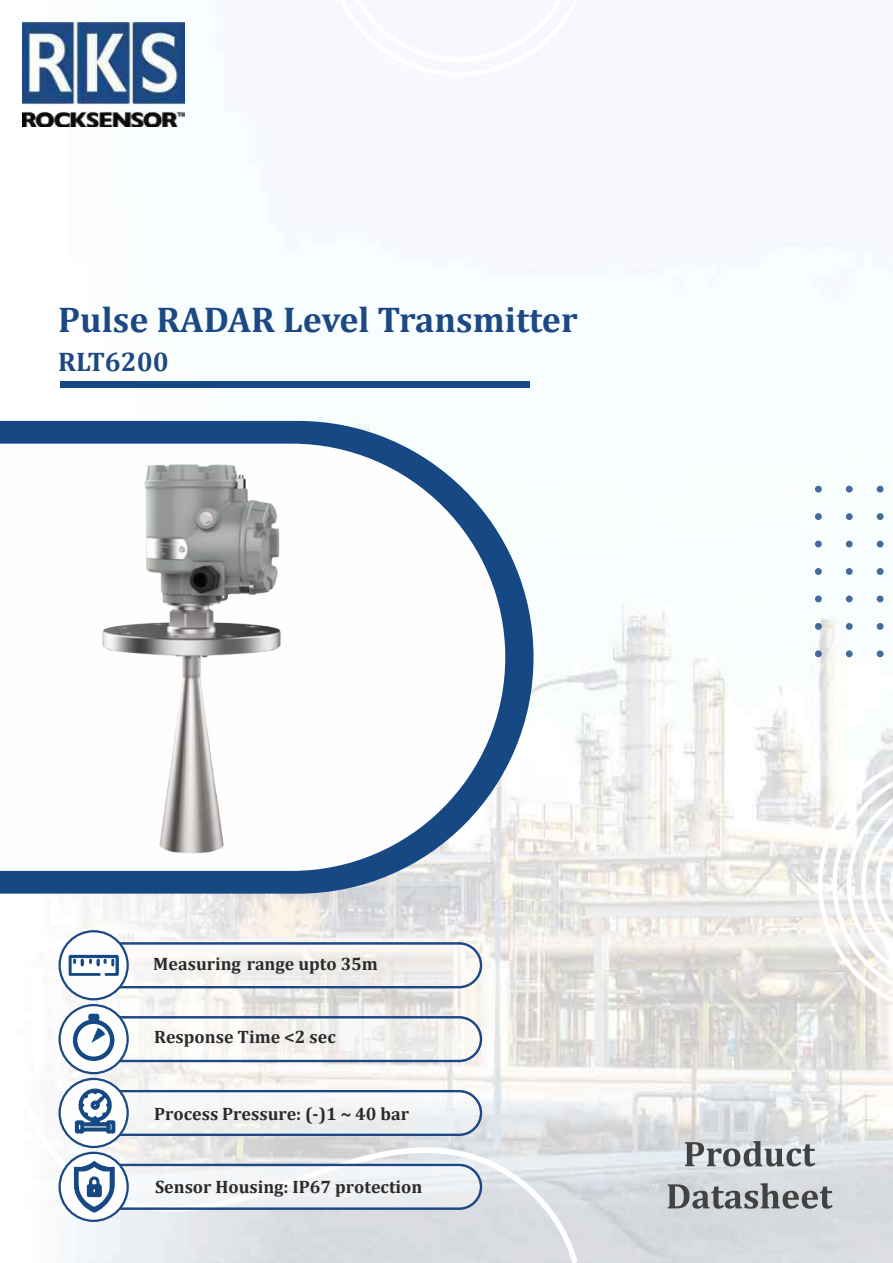
<style>
.page{position:relative;width:893px;height:1263px;background:#fff}
.page>*{position:absolute;margin:0;border:0;box-sizing:border-box;transform-origin:0 0}
.t1{font:700 36px "Cambria";color:#1c4884}
.t2{font:700 27px "Cambria";color:#1c4884}
.t3{font:700 18px "Cambria";color:#2b2a29}
</style>
<div class="page">
<img style="left:0;top:22px;width:893px;height:1241px">
<svg style="left:818px;top:765px;width:75px;height:238px"></svg>
<svg style="left:340px;top:22px;width:238px;height:54px"></svg>
<svg style="left:0;top:1052px;width:577px;height:211px"></svg>
<svg style="left:815px;top:486px;width:7px;height:7px"></svg>
<div style="left:846px;top:486px;width:7px;height:7px;background:#436c9c;border-radius:50%"></div>
<div style="left:877px;top:486px;width:7px;height:7px;background:#436c9c;border-radius:50%"></div>
<div style="left:815px;top:513px;width:7px;height:7px;background:#436c9c;border-radius:50%"></div>
<div style="left:846px;top:513px;width:7px;height:7px;background:#436c9c;border-radius:50%"></div>
<svg style="left:877px;top:513px;width:7px;height:7px"></svg>
<div style="left:815px;top:541px;width:7px;height:6px;background:#436c9c;border-radius:50%"></div>
<div style="left:846px;top:541px;width:7px;height:6px;background:#436c9c;border-radius:50%"></div>
<div style="left:877px;top:541px;width:7px;height:6px;background:#436c9c;border-radius:50%"></div>
<div style="left:815px;top:568px;width:7px;height:7px;background:#436c9c;border-radius:50%"></div>
<svg style="left:846px;top:568px;width:7px;height:7px"></svg>
<svg style="left:877px;top:568px;width:7px;height:7px"></svg>
<svg style="left:815px;top:595px;width:7px;height:7px"></svg>
<svg style="left:846px;top:595px;width:7px;height:7px"></svg>
<div style="left:877px;top:595px;width:7px;height:7px;background:#436c9c;border-radius:50%"></div>
<div style="left:815px;top:623px;width:7px;height:7px;background:#426a9b;border-radius:50%"></div>
<div style="left:846px;top:623px;width:7px;height:7px;background:#436c9c;border-radius:50%"></div>
<svg style="left:877px;top:623px;width:7px;height:7px"></svg>
<svg style="left:815px;top:650px;width:7px;height:7px"></svg>
<div style="left:846px;top:650px;width:7px;height:7px;background:#436c9c;border-radius:50%"></div>
<div style="left:877px;top:650px;width:7px;height:7px;background:#436c9c;border-radius:50%"></div>
<svg style="left:0;top:421px;width:533px;height:473px;fill:#164884"></svg>
<svg style="left:0;top:444px;width:505px;height:427px"></svg>
<div style="left:60px;top:382px;width:469px;height:6px;background:#164884"></div>
<img style="left:23px;top:22px;width:162px;height:105px">
<div style="left:88px;top:1017px;width:393px;height:44px;background:linear-gradient(to right,#f8f7f6,#eeedec);border-radius:22px"></div>
<div style="left:87px;top:1016px;width:395px;height:46px;border:2px solid #1c4884;border-radius:22px"></div>
<svg style="left:60px;top:1005px;width:68px;height:68px"></svg>
<div style="left:58px;top:1004px;width:71px;height:70px;border:2px solid #1c4884;border-radius:50%"></div>
<div style="left:88px;top:943px;width:393px;height:44px;background:#f2f1ef;border-radius:22px"></div>
<div style="left:87px;top:942px;width:395px;height:46px;border:2px solid #1c4884;border-radius:22px"></div>
<div style="left:60px;top:931px;width:68px;height:68px;background:#fefefe;border-radius:50%"></div>
<div style="left:58px;top:930px;width:71px;height:70px;border:2px solid #1c4884;border-radius:50%"></div>
<div style="left:88px;top:1091px;width:393px;height:44px;background:#f2f4f4;border-radius:22px"></div>
<svg style="left:88px;top:1165px;width:393px;height:44px;fill:#f1f3f5"></svg>
<div style="left:87px;top:1090px;width:395px;height:46px;border:2px solid #1c4884;border-radius:22px"></div>
<div style="left:87px;top:1164px;width:395px;height:46px;border:2px solid #1c4884;border-radius:22px"></div>
<div style="left:60px;top:1079px;width:68px;height:68px;background:#fefefe;border-radius:50%"></div>
<div style="left:58px;top:1078px;width:71px;height:70px;border:2px solid #1c4884;border-radius:50%"></div>
<svg style="left:60px;top:1153px;width:68px;height:68px"></svg>
<div style="left:58px;top:1152px;width:71px;height:70px;border:2px solid #1c4884;border-radius:50%"></div>
<svg style="left:685px;top:1141px;width:130px;height:25px"></svg>
<svg style="left:668px;top:1183px;width:165px;height:26px"></svg>
<svg style="left:73px;top:1014px;width:41px;height:47px"></svg>
<img style="left:0;top:448px;width:417px;height:422px">
<svg style="left:69px;top:955px;width:50px;height:21px"></svg>
<svg style="left:75px;top:1088px;width:40px;height:46px"></svg>
<svg style="left:74px;top:1161px;width:41px;height:52px"></svg>
<h1 class="t1" style="left:58px;top:295px;width:521px">Pulse RADAR Level Transmitter</h1>
<h2 class="t2" style="left:58px;top:343px;width:112px">RLT6200</h2>
<p class="t3" style="left:153px;top:951px;width:226px">Measuring range upto 35m</p>
<p class="t3" style="left:154px;top:1024px;width:183px">Response Time &lt;2 sec</p>
<p class="t3" style="left:154px;top:1101px;width:256px">Process Pressure: (-)1 ~ 40 bar</p>
<p class="t3" style="left:155px;top:1174px;width:269px">Sensor Housing: IP67 protection</p>
</div>
